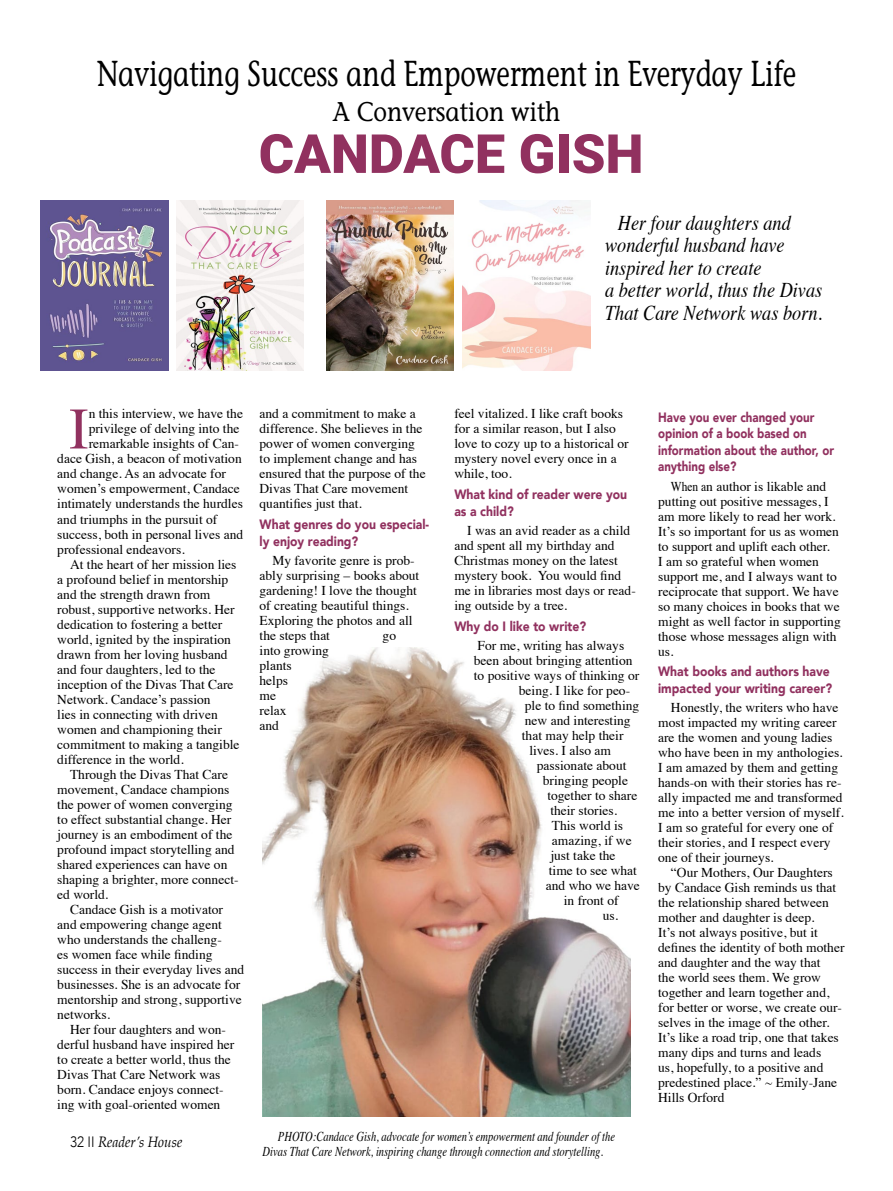
<style>
.page{position:relative;width:893px;height:1191px;background:#fff}
.page>*{position:absolute;margin:0;border:0;box-sizing:border-box;transform-origin:0 0}
.t1{font:58.8px "Times";color:#91315f}
.t2{font:900 54px "Roboto";color:#91315f}
.t3{font:36px "Stone Lab Normal Tr";color:#000;scale:.75 1}
.t4{font:27px "Stone Lab Normal Tr";color:#000;scale:.88 1}
.t5{font:italic 21px/22.5px "Times";color:#000;scale:.87 1}
.t6{font:italic 15px "Palatino";color:#000;scale:.9 1}
.t7{font:13.5px/15px "Times";color:#000}
.t8{font:13.5px/15px "Times";color:#000;scale:.85 1}
.t9{font:900 13.5px/16.5px "Avenir";color:#91315f;scale:.9 1}
.t10{font:italic 13.5px/15px "Times";color:#000;scale:.78 1}
.t11{font:900 13.5px/16.5px "Avenir";color:#91315f;scale:.85 1}
.s1{font-family:"Avenir";font-weight:300;font-style:normal}
</style>
<div class="page">
<img style="left:41px;top:201px;width:127px;height:170px">
<img style="left:326px;top:201px;width:128px;height:170px">
<img style="left:463px;top:201px;width:127px;height:170px">
<img style="left:176px;top:201px;width:128px;height:170px">
<img style="left:263px;top:647px;width:367px;height:469px">
<h3 class="t3" style="left:97px;top:52px;width:934px">Navigating Success and Empowerment in Everyday Life</h3>
<h3 class="t4" style="left:332px;top:95px;width:261px">A Conversation with</h3>
<h2 class="t2" style="left:259px;top:116px;width:386px">CANDACE GISH</h2>
<h3 class="t5" style="left:605px;top:210px;width:251px;text-indent:13px">Her four daughters and wonderful husband have inspired her to create<br>a better world, thus the Divas<br>That Care Network was born.</h3>
<h1 class="t1" style="left:69px;top:374px;width:21px">I</h1>
<p class="t7" style="left:89px;top:405px;width:156px">n this interview, we have the</p>
<p class="t7" style="left:89px;top:420px;width:152px">privilege of delving into the</p>
<p class="t7" style="left:89px;top:435px;width:152px">remarkable insights of Can-</p>
<p class="t7" style="left:57px;top:450px;width:186px">dace Gish, a beacon of motivation</p>
<p class="t7" style="left:57px;top:465px;width:170px">and change. As an advocate for</p>
<p class="t7" style="left:57px;top:480px;width:184px">women’s empowerment, Candace</p>
<p class="t7" style="left:57px;top:495px;width:187px">intimately understands the hurdles</p>
<p class="t7" style="left:57px;top:510px;width:162px">and triumphs in the pursuit of</p>
<p class="t7" style="left:57px;top:525px;width:187px">success, both in personal lives and</p>
<p class="t7" style="left:57px;top:540px;width:129px">professional endeavors.</p>
<p class="t7" style="left:70px;top:555px;width:168px">At the heart of her mission lies</p>
<p class="t7" style="left:57px;top:570px;width:172px">a profound belief in mentorship</p>
<p class="t7" style="left:57px;top:585px;width:154px">and the strength drawn from</p>
<p class="t7" style="left:57px;top:600px;width:179px">robust, supportive networks. Her</p>
<p class="t7" style="left:57px;top:615px;width:166px">dedication to fostering a better</p>
<p class="t7" style="left:57px;top:630px;width:175px">world, ignited by the inspiration</p>
<p class="t7" style="left:57px;top:645px;width:172px">drawn from her loving husband</p>
<p class="t7" style="left:57px;top:660px;width:160px">and four daughters, led to the</p>
<p class="t7" style="left:57px;top:675px;width:178px">inception of the Divas That Care</p>
<p class="t7" style="left:57px;top:690px;width:155px">Network. Candace’s passion</p>
<p class="t7" style="left:57px;top:705px;width:162px">lies in connecting with driven</p>
<p class="t7" style="left:57px;top:720px;width:166px">women and championing their</p>
<p class="t7" style="left:57px;top:735px;width:184px">commitment to making a tangible</p>
<p class="t7" style="left:57px;top:750px;width:128px">difference in the world.</p>
<p class="t7" style="left:70px;top:765px;width:159px">Through the Divas That Care</p>
<p class="t7" style="left:57px;top:780px;width:174px">movement, Candace champions</p>
<p class="t7" style="left:57px;top:795px;width:177px">the power of women converging</p>
<p class="t7" style="left:57px;top:810px;width:176px">to effect substantial change. Her</p>
<p class="t7" style="left:57px;top:825px;width:177px">journey is an embodiment of the</p>
<p class="t7" style="left:57px;top:840px;width:179px">profound impact storytelling and</p>
<p class="t7" style="left:57px;top:855px;width:172px">shared experiences can have on</p>
<p class="t7" style="left:57px;top:870px;width:183px">shaping a brighter, more connect-</p>
<p class="t7" style="left:57px;top:885px;width:52px">ed world.</p>
<p class="t7" style="left:70px;top:900px;width:154px">Candace Gish is a motivator</p>
<p class="t7" style="left:57px;top:915px;width:166px">and empowering change agent</p>
<p class="t7" style="left:57px;top:930px;width:166px">who understands the challeng-</p>
<p class="t7" style="left:57px;top:945px;width:157px">es women face while finding</p>
<p class="t7" style="left:57px;top:960px;width:189px">success in their everyday lives and</p>
<p class="t7" style="left:57px;top:975px;width:184px">businesses. She is an advocate for</p>
<p class="t7" style="left:57px;top:990px;width:186px">mentorship and strong, supportive</p>
<p class="t7" style="left:57px;top:1005px;width:54px">networks.</p>
<p class="t7" style="left:70px;top:1020px;width:157px">Her four daughters and won-</p>
<p class="t7" style="left:57px;top:1035px;width:178px">derful husband have inspired her</p>
<p class="t7" style="left:57px;top:1050px;width:175px">to create a better world, thus the</p>
<p class="t7" style="left:57px;top:1065px;width:165px">Divas That Care Network was</p>
<p class="t7" style="left:57px;top:1080px;width:168px">born. Candace enjoys connect-</p>
<p class="t7" style="left:57px;top:1095px;width:165px">ing with goal-oriented women</p>
<p class="t6" style="left:70px;top:1129px;width:126px"><span class="s1">32 II</span> Reader’s House</p>
<p class="t7" style="left:260px;top:405px;width:168px">and a commitment to make a difference. She believes in the power of women converging to implement change and has ensured that the purpose of the<br>Divas That Care movement quantifies just that.</p>
<p class="t9" style="left:260px;top:516px;width:190px">What genres do you especial&shy;ly enjoy reading?</p>
<p class="t7" style="left:260px;top:552px;width:161px;text-indent:13px">My favorite genre is prob&shy;ably surprising – books about gardening! I love the thought of creating beautiful things.<br>Exploring the photos and all the steps that</p>
<p class="t7" style="left:383px;top:627px;width:15px">go</p>
<p class="t7" style="left:260px;top:642px;width:71px">into growing plants<br>helps<br>me<br>relax<br>and</p>
<p class="t7" style="left:454px;top:405px;width:176px">feel vitalized. I like craft books for a similar reason, but I also love to cozy up to a historical or mystery novel every once in a while, too.</p>
<p class="t9" style="left:454px;top:486px;width:193px">What kind of reader were you as a child?</p>
<p class="t7" style="left:454px;top:522px;width:183px;text-indent:13px">I was an avid reader as a child and spent all my birthday and<br>Christmas money on the latest mystery book. You would find me in libraries most days or read&shy;ing outside by a tree.</p>
<p class="t9" style="left:454px;top:617px;width:148px">Why do I like to write?</p>
<p class="t7" style="left:478px;top:637px;width:148px">For me, writing has always</p>
<p class="t7" style="left:474px;top:652px;width:160px">been about bringing attention</p>
<p class="t7" style="left:474px;top:667px;width:167px">to positive ways of thinking or</p>
<p class="t7" style="left:519px;top:682px;width:113px">being. I like for peo-</p>
<p class="t7" style="left:525px;top:697px;width:116px">ple to find something</p>
<p class="t7" style="left:525px;top:712px;width:107px">new and interesting</p>
<p class="t7" style="left:522px;top:727px;width:103px">that may help their</p>
<p class="t7" style="left:529px;top:742px;width:83px">lives. I also am</p>
<p class="t7" style="left:537px;top:757px;width:91px">passionate about</p>
<p class="t7" style="left:543px;top:772px;width:87px">bringing people</p>
<p class="t7" style="left:547px;top:787px;width:91px">together to share</p>
<p class="t7" style="left:550px;top:802px;width:68px">their stories.</p>
<p class="t7" style="left:552px;top:817px;width:73px">This world is</p>
<p class="t7" style="left:552px;top:832px;width:81px">amazing, if we</p>
<p class="t7" style="left:550px;top:847px;width:67px">just take the</p>
<p class="t7" style="left:549px;top:862px;width:90px">time to see what</p>
<p class="t7" style="left:546px;top:877px;width:96px">and who we have</p>
<p class="t7" style="left:564px;top:892px;width:56px">in front of</p>
<p class="t7" style="left:603px;top:907px;width:17px">us.</p>
<p class="t10" style="left:263px;top:1128px;width:453px;text-indent:15px">PHOTO:Candace Gish, advocate for women’s empowerment and founder of the<br>Divas That Care Network, inspiring change through connection and storytelling.</p>
<p class="t11" style="left:658px;top:408px;width:208px">Have you ever changed your opinion of a book based on information about the author, or anything else?</p>
<p class="t8" style="left:658px;top:477px;width:216px;text-indent:13px">When an author is likable and putting out positive messages, I am more likely to read her work.<br>It’s so important for us as women to support and uplift each other.<br>I am so grateful when women support me, and I always want to reciprocate that support. We have so many choices in books that we might as well factor in supporting those whose messages align with us.</p>
<p class="t9" style="left:658px;top:663px;width:195px">What books and authors have impacted your writing career?</p>
<p class="t7" style="left:658px;top:699px;width:187px;text-indent:13px">Honestly, the writers who have most impacted my writing career are the women and young ladies who have been in my anthologies.<br>I am amazed by them and getting hands-on with their stories has re&shy;ally impacted me and transformed me into a better version of myself.<br>I am so grateful for every one of their stories, and I respect every one of their journeys.</p>
<p class="t7" style="left:658px;top:864px;width:188px;text-indent:13px">“Our Mothers, Our Daughters by Candace Gish reminds us that the relationship shared between mother and daughter is deep.<br>It’s not always positive, but it defines the identity of both mother and daughter and the way that<br>the world sees them. We grow together and learn together and, for better or worse, we create our&shy;selves in the image of the other.<br>It’s like a road trip, one that takes many dips and turns and leads<br>us, hopefully, to a positive and predestined place.” ~ Emily-Jane<br>Hills Orford</p>
</div>
